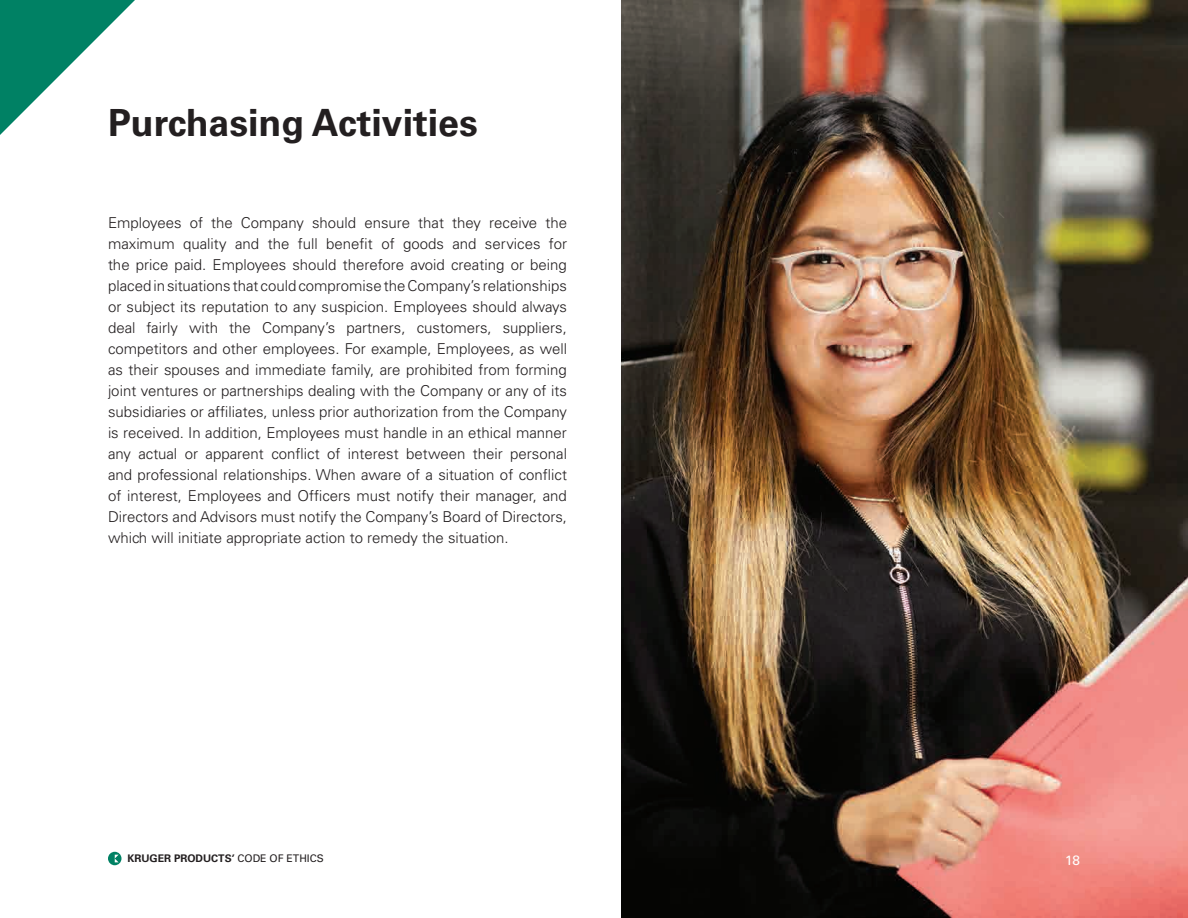
<style>
.page{position:relative;width:1188px;height:918px;background:#fff}
.page>*{position:absolute;margin:0;border:0;box-sizing:border-box;transform-origin:0 0}
.TITRE{font:700 37.5px "Univers";color:#231f20}
.TXT{font:300 15px/21px "Univers";color:#231f20;text-align:justify}
.t1{font:13.5px "Univers";color:#fff}
.t2{font:700 10.5px "Univers";color:#231f20}
.s1{font-weight:400}
</style>
<div class="page">
<img style="left:621px;top:0;width:567px;height:918px">
<svg style="left:0;top:0;width:135px;height:135px"></svg>
<svg style="left:108px;top:852px;width:14px;height:13px"></svg>
<svg style="left:115px;top:855px;width:4px;height:7px"></svg>
<p class="TITRE" style="left:108px;top:101px;width:371px">Purchasing Activities</p>
<p class="TXT" style="left:108px;top:212px;width:461px">Employees of the Company should ensure that they receive the maximum quality and the full benefit of goods and services for the price paid. Employees should therefore avoid creating or being placed in situations that could compromise the Company’s relationships or subject its reputation to any suspicion. Employees should always deal fairly with the Company’s partners, customers, suppliers, competitors and other employees. For example, Employees, as well as their spouses and immediate family, are prohibited from forming joint ventures or partnerships dealing with the Company or any of its subsidiaries or affiliates, unless prior authorization from the Company is received. In addition, Employees must handle in an ethical manner any actual or apparent conflict of interest between their personal and professional relationships. When aware of a situation of conflict of interest, Employees and Officers must notify their manager, and Directors and Advisors must notify the Company’s Board of Directors, which will initiate appropriate action to remedy the situation.</p>
<p class="t2" style="left:127px;top:852px;width:198px">KRUGER PRODUCTS’ <span class="s1">CODE OF ETHICS</span></p>
<p class="t1" style="left:1065px;top:852px;width:16px">18</p>
</div>
